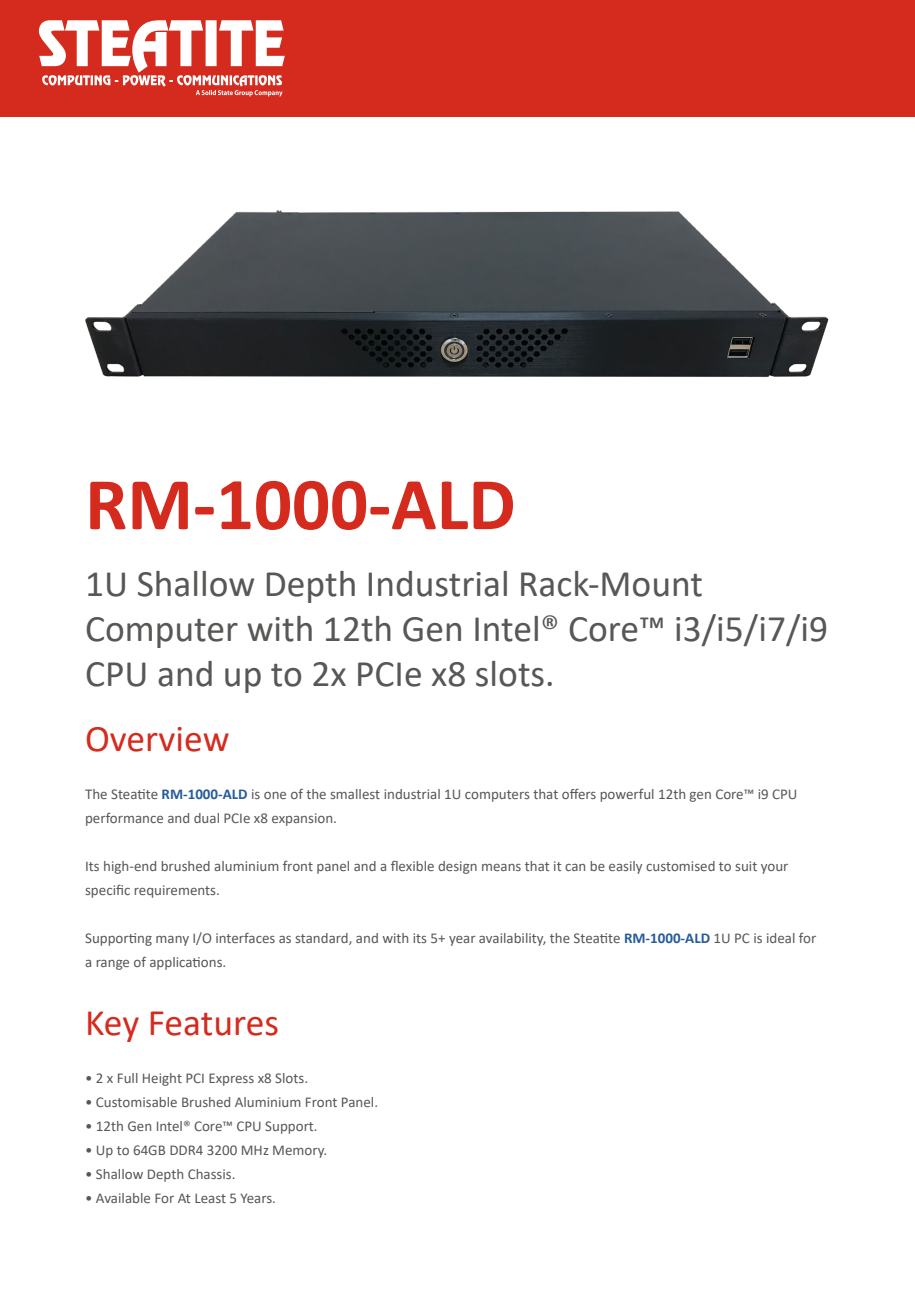
<style>
.page{position:relative;width:915px;height:1297px;background:#fff}
.page>*{position:absolute;margin:0;border:0;box-sizing:border-box;transform-origin:0 0}
.t1{font:700 75px "Calibri";color:#d52b1e}
.t2{font:37.5px/45px "Calibri";color:#575756}
.t3{font:37.5px "Calibri";color:#d52b1e}
.t4{font:15px/24px "Calibri";color:#575756}
.s1{font-weight:700;color:#275b9b}
</style>
<div class="page">
<img style="left:85px;top:210px;width:744px;height:167px">
<div style="left:0;top:0;width:914px;height:117px;background:#d52b1e"></div>
<svg style="left:39px;top:20px;width:246px;height:77px"></svg>
<h1 class="t1" style="left:85px;top:451px;width:432px">RM-1000-ALD</h1>
<h2 class="t2" style="left:85px;top:560px;width:744px">1U Shallow Depth Industrial Rack-Mount<br>Computer with 12th Gen Intel® Core™ i3/i5/i7/i9<br>CPU and up to 2x PCIe x8 slots.</h2>
<h2 class="t3" style="left:85px;top:712px;width:146px">Overview</h2>
<p class="t4" style="left:85px;top:782px;width:713px">The Steatite <span class="s1">RM-1000-ALD</span> is one of the smallest industrial 1U computers that offers powerful 12th gen Core™ i9 CPU performance and dual PCIe x8 expansion.</p>
<p class="t4" style="left:85px;top:854px;width:704px">Its high-end brushed aluminium front panel and a flexible design means that it can be easily customised to suit your specific requirements.</p>
<p class="t4" style="left:85px;top:926px;width:732px">Supporting many I/O interfaces as standard, and with its 5+ year availability, the Steatite <span class="s1">RM-1000-ALD</span> 1U PC is ideal for a range of applications.</p>
<h2 class="t3" style="left:85px;top:996px;width:195px">Key Features</h2>
<p class="t4" style="left:85px;top:1065px;width:224px">• 2 x Full Height PCI Express x8 Slots.</p>
<p class="t4" style="left:85px;top:1089px;width:294px">• Customisable Brushed Aluminium Front Panel.</p>
<p class="t4" style="left:85px;top:1113px;width:234px">• 12th Gen Intel® Core™ CPU Support.</p>
<p class="t4" style="left:85px;top:1137px;width:244px">• Up to 64GB DDR4 3200 MHz Memory.</p>
<p class="t4" style="left:85px;top:1161px;width:152px">• Shallow Depth Chassis.</p>
<p class="t4" style="left:85px;top:1185px;width:192px">• Available For At Least 5 Years.</p>
</div>
